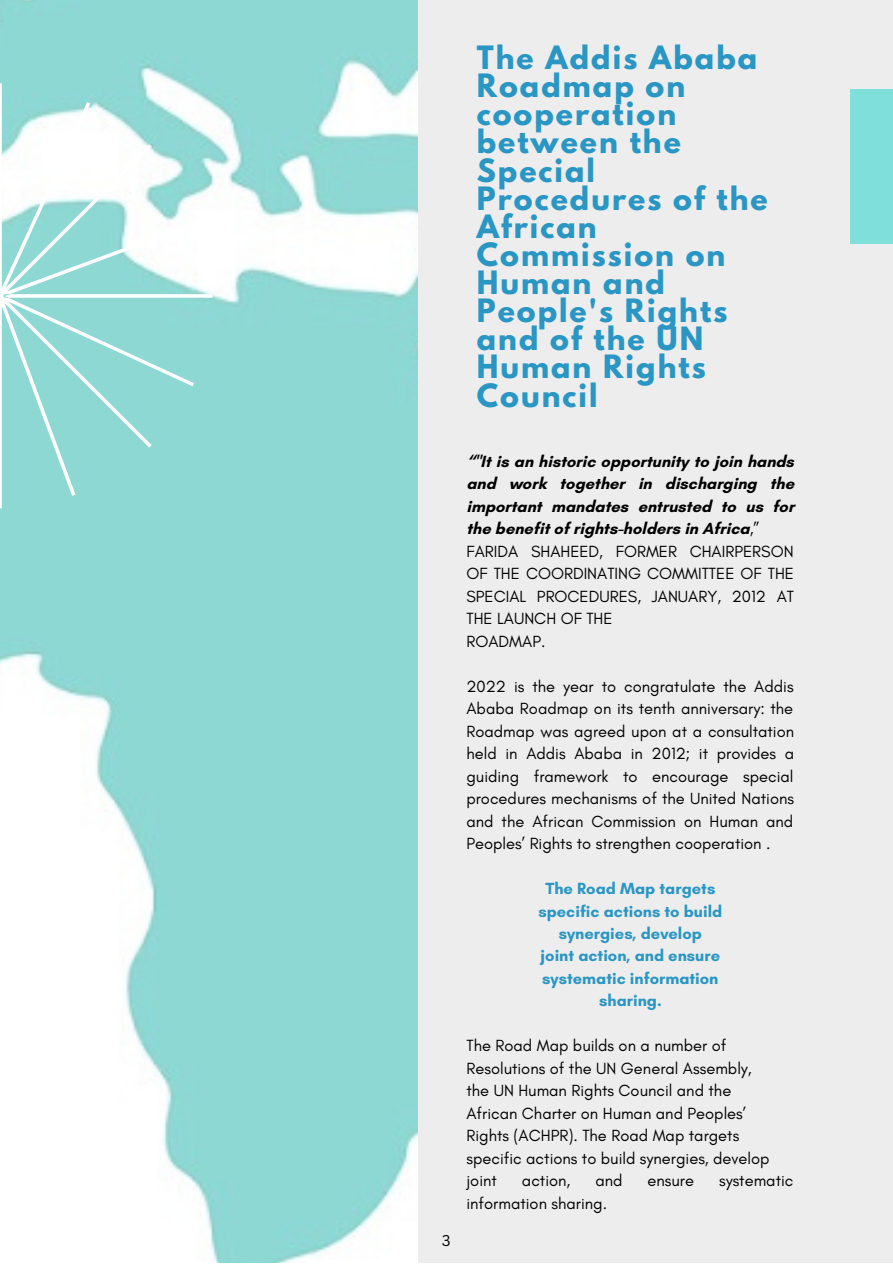
<style>
.page{position:relative;width:893px;height:1264px;background:#fff}
.page>*{position:absolute;margin:0;border:0;box-sizing:border-box;transform-origin:0 0}
.t1{font:700 28.5px/28px "League Spartan";letter-spacing:.07em;color:#2a96c4}
.t2{font:16.5px/22.5px "Glacial Indifference";color:#000;text-align:justify}
.t3{font:700 16.5px/22.5px "Glacial Indifference";color:#000}
.t4{font:700 16.5px/22.5px "Glacial Indifference";color:#2a96c4;text-align:center}
.t5{font:15.15px "Canva Sans";color:#000}
.s1{font-weight:400}
</style>
<div class="page">
<div style="left:0;top:0;width:892px;height:1262px;background:#ededed"></div>
<img style="left:0;top:0;width:417px;height:1262px">
<div style="left:850px;top:89px;width:42px;height:154px;background:#7fe0db"></div>
<svg style="left:0;top:83px;width:212px;height:425px;background:#aee3df"></svg>
<h1 class="t1" style="left:476px;top:47px;width:292px">The Addis Ababa<br>Roadmap on cooperation between the<br>Special<br>Procedures of the<br>African<br>Commission on<br>Human and<br>People's Rights and of the UN<br>Human Rights<br>Council</h1>
<p class="t5" style="left:442px;top:1230px;width:10px">3</p>
<p class="t3" style="left:466px;top:449px;width:329px">“"It is an historic opportunity to join hands and work together in discharging the important mandates entrusted to us for the benefit of rights-holders in Africa<span class="s1">,” FARIDA SHAHEED, FORMER CHAIRPERSON OF THE COORDINATING COMMITTEE OF THE SPECIAL PROCEDURES, JANUARY, 2012 AT THE LAUNCH OF THE<br>ROADMAP.</span></p>
<p class="t2" style="left:466px;top:674px;width:329px">2022 is the year to congratulate the Addis Ababa Roadmap on its tenth anniversary: the Roadmap was agreed upon at a consultation held in Addis Ababa in 2012; it provides a guiding framework to encourage special procedures mechanisms of the United Nations and the African Commission on Human and Peoples’ Rights to strengthen cooperation .</p>
<p class="t4" style="left:538px;top:877px;width:185px">The Road Map targets specific actions to build synergies, develop<br>joint action, and ensure systematic information sharing.</p>
<p class="t2" style="left:466px;top:1034px;width:305px;text-align:left">The Road Map builds on a number of Resolutions of the UN General Assembly, the UN Human Rights Council and the African Charter on Human and Peoples’ Rights (ACHPR). The Road Map targets specific actions to build synergies, develop joint</p>
<p class="t2" style="left:522px;top:1169px;width:50px">action,</p>
<p class="t2" style="left:595px;top:1169px;width:29px">and</p>
<p class="t2" style="left:647px;top:1169px;width:48px">ensure</p>
<p class="t2" style="left:719px;top:1169px;width:76px">systematic</p>
<p class="t2" style="left:466px;top:1191px;width:142px">information sharing.</p>
</div>
